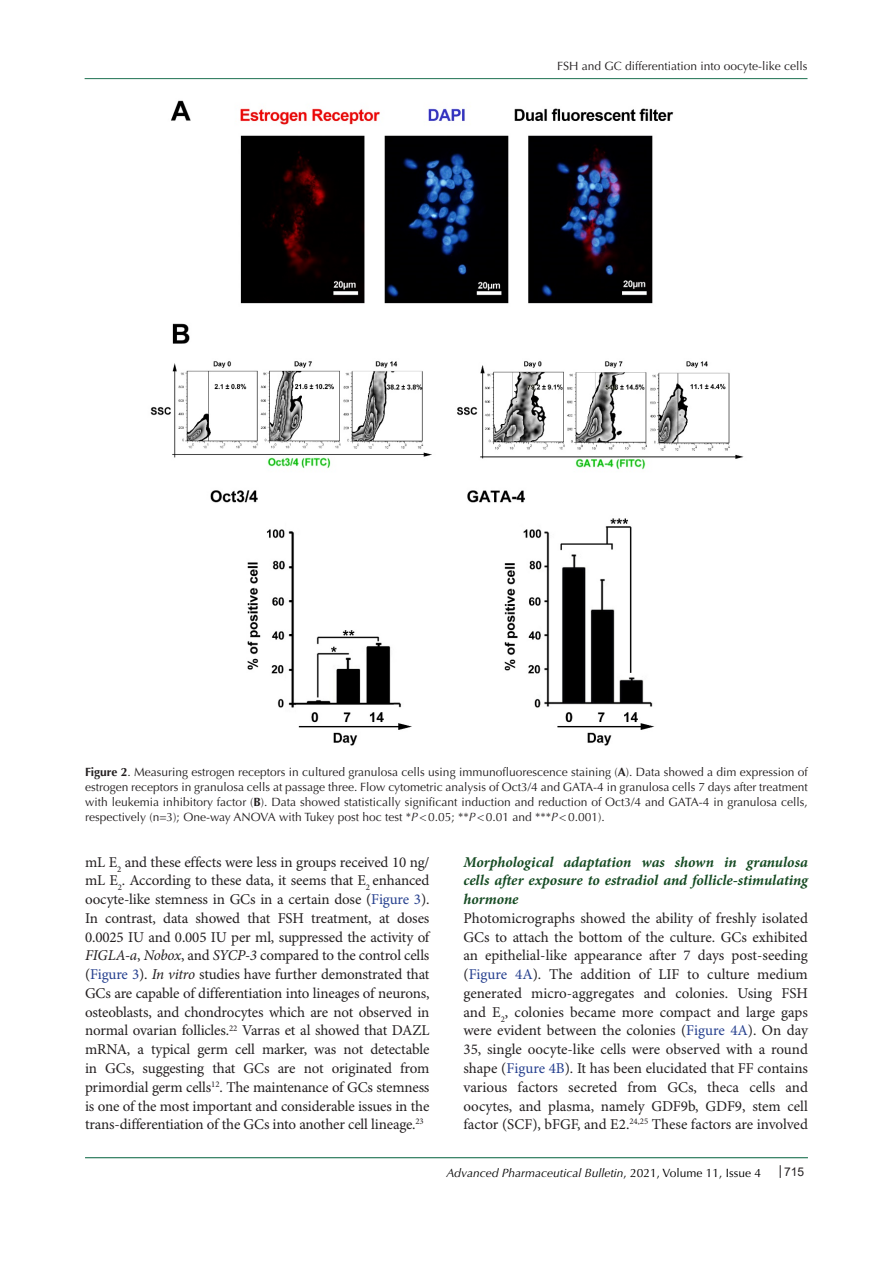
<style>
.page{position:relative;width:893px;height:1263px;background:#fff}
.page>*{position:absolute;margin:0;border:0;box-sizing:border-box;transform-origin:0 0}
.t1{font:15px/18.8px "Minion Pro";letter-spacing:-.01em;color:#231f20;text-align:justify}
.t2{font:italic 700 15px/18.8px "Minion Pro";letter-spacing:-.005em;color:#164b23;text-align:justify}
.t3{font:12px/15px "Optima LT Std";color:#231f20;text-align:justify}
.t4{font:italic 12px "Optima LT Std";color:#000}
.t5{font:12px "Arial";color:#231f20}
.s1{font-weight:700}
.s2{font-style:italic}
.s3{color:#253f8e}
.s4{font-style:normal}
</style>
<div class="page">
<svg style="left:780px;top:1165px;width:1px;height:13px"></svg>
<hr style="left:85px;top:1157px;width:723px;height:1px;background:#1e7252">
<hr style="left:85px;top:78px;width:722px;height:1px;background:#1e7252">
<img style="left:150px;top:100px;width:594px;height:646px">
<p class="t3" style="left:557px;top:59px;width:252px">FSH and GC differentiation into oocyte-like cells</p>
<p class="t3" style="left:85px;top:765px;width:724px"><span class="s1">Figure 2</span>. Measuring estrogen receptors in cultured granulosa cells using immunofluorescence staining (<span class="s1">A</span>). Data showed a dim expression of estrogen receptors in granulosa cells at passage three. Flow cytometric analysis of Oct3/4 and GATA-4 in granulosa cells 7 days after treatment with leukemia inhibitory factor (<span class="s1">B</span>). Data showed statistically significant induction and reduction of Oct3/4 and GATA-4 in granulosa cells, respectively (n=3); One-way ANOVA with Tukey post hoc test *<span class="s2">P</span>&lt;0.05; **<span class="s2">P</span>&lt;0.01 and ***<span class="s2">P</span>&lt;0.001).</p>
<p class="t1" style="left:85px;top:853px;width:346px">mL E<sub>2</sub> and these effects were less in groups received 10 ng/ mL E<sub>2</sub>. According to these data, it seems that E<sub>2</sub> enhanced oocyte-like stemness in GCs in a certain dose (<span class="s3">Figure 3</span>).<br>In contrast, data showed that FSH treatment, at doses 0.0025 IU and 0.005 IU per ml, suppressed the activity of <span class="s2">FIGLA-a</span>, <span class="s2">Nobox</span>, and <span class="s2">SYCP-3</span> compared to the control cells (<span class="s3">Figure 3</span>). <span class="s2">In vitro</span> studies have further demonstrated that GCs are capable of differentiation into lineages of neurons, osteoblasts, and chondrocytes which are not observed in normal ovarian follicles.<sup>22</sup> Varras et al showed that DAZL mRNA, a typical germ cell marker, was not detectable in GCs, suggesting that GCs are not originated from primordial germ cells<sup>12</sup>. The maintenance of GCs stemness is one of the most important and considerable issues in the trans-differentiation of the GCs into another cell lineage.<sup>23</sup></p>
<p class="t2" style="left:463px;top:852px;width:346px">Morphological adaptation was shown in granulosa cells after exposure to estradiol and follicle-stimulating hormone</p>
<p class="t1" style="left:463px;top:909px;width:346px">Photomicrographs showed the ability of freshly isolated GCs to attach the bottom of the culture. GCs exhibited an epithelial-like appearance after 7 days post-seeding (<span class="s3">Figure 4A</span>). The addition of LIF to culture medium generated micro-aggregates and colonies. Using FSH and E<sub>2</sub>, colonies became more compact and large gaps were evident between the colonies (<span class="s3">Figure 4A</span>). On day 35, single oocyte-like cells were observed with a round shape (<span class="s3">Figure 4B</span>). It has been elucidated that FF contains various factors secreted from GCs, theca cells and oocytes, and plasma, namely GDF9b, GDF9, stem cell factor (SCF), bFGF, and E2.<sup>24,25</sup> These factors are involved</p>
<p class="t4" style="left:446px;top:1165px;width:316px">Advanced Pharmaceutical Bulletin<span class="s4">, 2021, Volume 11, Issue 4</span></p>
<p class="t5" style="left:784px;top:1164px;width:22px">715</p>
</div>
